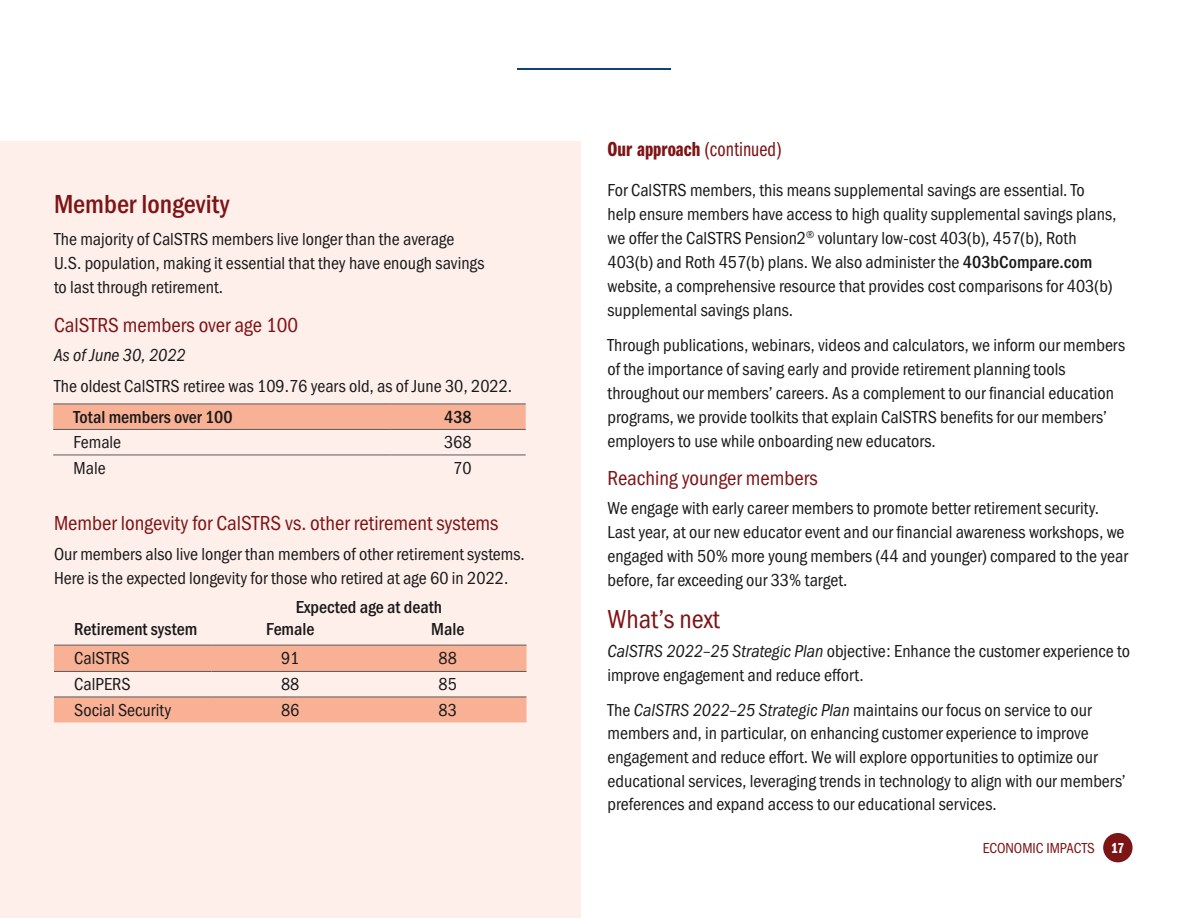
<style>
.page{position:relative;width:1188px;height:918px;background:#fff}
.page>*{position:absolute;margin:0;border:0;box-sizing:border-box;transform-origin:0 0}
.H4-Subhead_2_orange{font:500 27px "Franklin Gothic URW Cond";color:#7d1416}
.H4-Subhead_2_orange-2{font:27px "Franklin Gothic URW Cond";color:#7d1416}
.H4-Subhead_b_orange{font:21px "Franklin Gothic URW Cond";color:#7d1416}
.t1{font:21px "Franklin Gothic URW Com Dem";color:#7d1416}
.Paragraph{font:18px/24px "Franklin Gothic URW Cond";color:#1a1a1a}
.Paragraph-last_parag{font:18px/24px "Franklin Gothic URW Cond";color:#1a1a1a}
.Paragraph-2{font:500 18px "Franklin Gothic URW Cond";color:#1a1a1a}
.Paragraph-3{font:18px "Franklin Gothic URW Con Boo Ita";color:#1a1a1a}
.t2{font:15px "Franklin Gothic URW Cond";color:#7d1416}
.s1{font-family:"Franklin Gothic URW Com Boo"}
.s2{font-weight:500}
.s3{font-family:"Franklin Gothic URW Con Boo Ita"}
.s4{font-family:"Franklin Gothic URW Com Dem";color:#fff}
</style>
<div class="page">
<hr style="left:517px;top:69px;width:154px;height:1px;background:#0c4574">
<div style="left:0;top:141px;width:580px;height:777px;background:#feefea"></div>
<svg style="left:54px;top:646px;width:472px;height:76px"></svg>
<hr style="left:54px;top:645px;width:158px;height:1px;background:#5b5b5b">
<hr style="left:212px;top:645px;width:157px;height:1px;background:#5b5b5b">
<hr style="left:369px;top:645px;width:157px;height:1px;background:#5b5b5b">
<hr style="left:54px;top:671px;width:158px;height:1px;background:#5b5b5b">
<hr style="left:212px;top:671px;width:157px;height:1px;background:#5b5b5b">
<hr style="left:369px;top:671px;width:157px;height:1px;background:#5b5b5b">
<hr style="left:54px;top:697px;width:158px;height:1px;background:#5b5b5b">
<hr style="left:212px;top:697px;width:157px;height:1px;background:#5b5b5b">
<hr style="left:369px;top:697px;width:157px;height:1px;background:#5b5b5b">
<div style="left:53px;top:405px;width:473px;height:24px;background:#f9b196"></div>
<hr style="left:53px;top:429px;width:337px;height:1px;background:#5b5b5b">
<hr style="left:390px;top:429px;width:136px;height:1px;background:#5b5b5b">
<hr style="left:53px;top:455px;width:337px;height:1px;background:#5b5b5b">
<hr style="left:390px;top:455px;width:136px;height:1px;background:#5b5b5b">
<hr style="left:53px;top:404px;width:337px;height:1px;background:#5b5b5b">
<hr style="left:390px;top:404px;width:136px;height:1px;background:#5b5b5b">
<div style="left:1103px;top:833px;width:30px;height:29px;background:#7d1416;border-radius:50%"></div>
<h4 class="H4-Subhead_2_orange" style="left:54px;top:185px;width:177px">Member longevity</h4>
<p class="Paragraph" style="left:54px;top:226px;width:432px">The majority of CalSTRS members live longer than the average<br>U.S. population, making it essential that they have enough savings to last through retirement.</p>
<h4 class="H4-Subhead_b_orange" style="left:54px;top:310px;width:246px">CalSTRS members over age 100</h4>
<p class="Paragraph-3" style="left:54px;top:346px;width:133px">As of June 30, 2022</p>
<p class="Paragraph" style="left:54px;top:373px;width:460px">The oldest CalSTRS retiree was 109.76 years old, as of June 30, 2022.</p>
<p class="Paragraph-2" style="left:73px;top:404px;width:161px">Total members over 100</p>
<p class="Paragraph-2" style="left:444px;top:404px;width:29px">438</p>
<p class="Paragraph" style="left:73px;top:429px;width:49px">Female</p>
<p class="Paragraph" style="left:444px;top:429px;width:29px">368</p>
<p class="Paragraph" style="left:73px;top:455px;width:34px">Male</p>
<p class="Paragraph" style="left:453px;top:455px;width:20px">70</p>
<h4 class="H4-Subhead_b_orange" style="left:54px;top:508px;width:446px">Member longevity for CalSTRS vs. other retirement systems</h4>
<p class="Paragraph" style="left:54px;top:540px;width:472px">Our members also live longer than members of other retirement systems.<br>Here is the expected longevity for those who retired at age 60 in 2022.</p>
<p class="Paragraph-2" style="left:296px;top:594px;width:148px">Expected age at death</p>
<p class="Paragraph-2" style="left:74px;top:616px;width:125px">Retirement system</p>
<p class="Paragraph-2" style="left:266px;top:616px;width:50px">Female</p>
<p class="Paragraph-2" style="left:431px;top:616px;width:35px">Male</p>
<p class="Paragraph" style="left:74px;top:645px;width:57px">CalSTRS</p>
<p class="Paragraph" style="left:281px;top:645px;width:20px">91</p>
<p class="Paragraph" style="left:439px;top:645px;width:20px">88</p>
<p class="Paragraph" style="left:74px;top:671px;width:58px">CalPERS</p>
<p class="Paragraph" style="left:281px;top:671px;width:20px">88</p>
<p class="Paragraph" style="left:439px;top:671px;width:20px">85</p>
<p class="Paragraph" style="left:74px;top:697px;width:99px">Social Security</p>
<p class="Paragraph" style="left:281px;top:697px;width:20px">86</p>
<p class="Paragraph" style="left:439px;top:697px;width:20px">83</p>
<p class="t1" style="left:608px;top:134px;width:176px">Our approach <span class="s1">(continued)</span></p>
<p class="Paragraph" style="left:607px;top:177px;width:510px">For CalSTRS members, this means supplemental savings are essential. To help ensure members have access to high quality supplemental savings plans, we offer the CalSTRS Pension2<sup>®</sup> voluntary low-cost 403(b), 457(b), Roth 403(b) and Roth 457(b) plans. We also administer the <span class="s2">403bCompare.com </span>website, a comprehensive resource that provides cost comparisons for 403(b) supplemental savings plans.</p>
<p class="Paragraph" style="left:607px;top:332px;width:519px">Through publications, webinars, videos and calculators, we inform our members of the importance of saving early and provide retirement planning tools throughout our members’ careers. As a complement to our financial education programs, we provide toolkits that explain CalSTRS benefits for our members’ employers to use while onboarding new educators.</p>
<h4 class="H4-Subhead_b_orange" style="left:608px;top:463px;width:212px">Reaching younger members</h4>
<p class="Paragraph-last_parag" style="left:608px;top:495px;width:522px">We engage with early career members to promote better retirement security.<br>Last year, at our new educator event and our financial awareness workshops, we engaged with 50% more young members (44 and younger) compared to the year before, far exceeding our 33% target.</p>
<h4 class="H4-Subhead_2_orange-2" style="left:608px;top:600px;width:114px">What’s next</h4>
<p class="Paragraph" style="left:608px;top:638px;width:524px;line-height:23.5px"><span class="s3">CalSTRS 2022–25 Strategic Plan</span> objective: Enhance the customer experience to improve engagement and reduce effort.</p>
<p class="Paragraph" style="left:608px;top:697px;width:520px;line-height:23.5px">The <span class="s3">CalSTRS 2022–25 Strategic Plan</span> maintains our focus on service to our members and, in particular, on enhancing customer experience to improve engagement and reduce effort. We will explore opportunities to optimize our educational services, leveraging trends in technology to align with our members’ preferences and expand access to our educational services.</p>
<p class="t2" style="left:983px;top:837px;width:143px">ECONOMIC IMPACTS <span class="s4">17</span></p>
</div>
